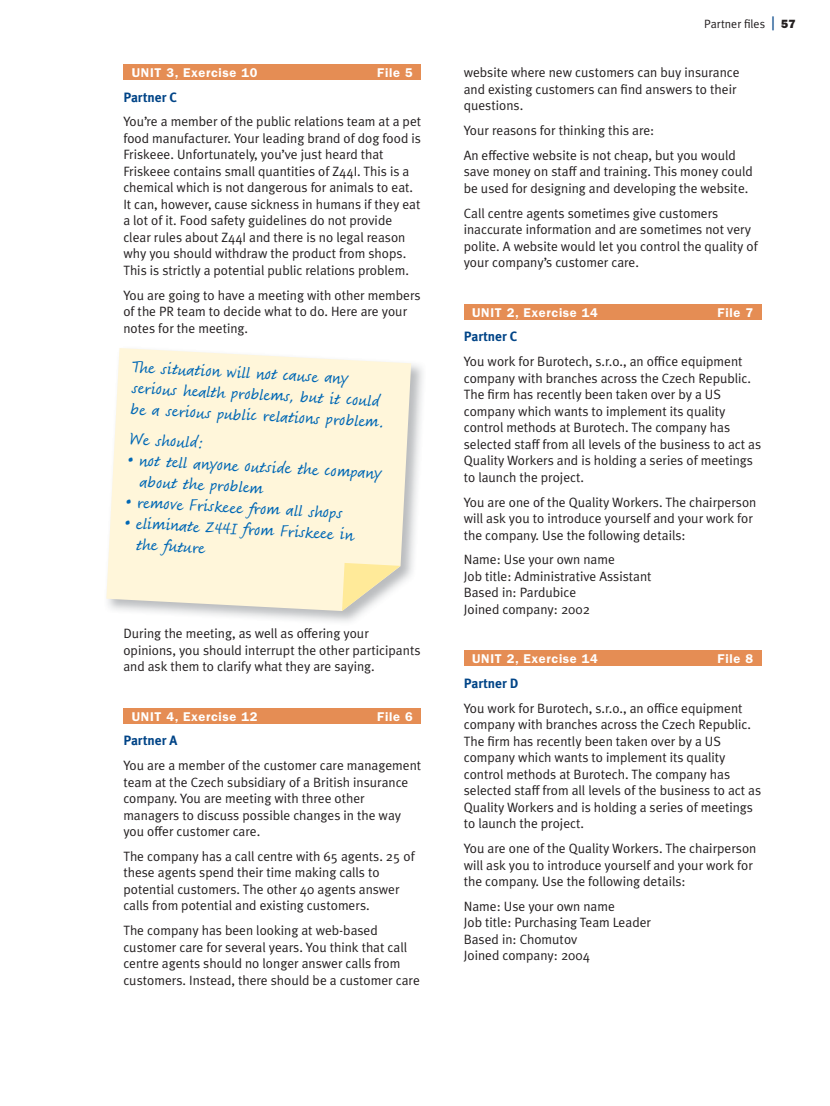
<style>
.page{position:relative;width:830px;height:1106px;background:#fff}
.page>*{position:absolute;margin:0;border:0;box-sizing:border-box;transform-origin:0 0}
.t1{font:18px/21px "Fineprint CV";color:#0068b5}
.t2{font:13.5px/16.5px "Meta Plus CV";color:#231f20}
.t3{font:13.5px "Meta Plus CV Bold";color:#004487}
.t4{font:600 12.75px "ITC Franklin Gothic Std";letter-spacing:.05em;color:#fff}
.t5{font:12px "Meta Plus CV";color:#231f20}
.s1{font-size:18px;color:#004487}
.s2{font-family:"ITC Franklin Gothic Std Hvy"}
</style>
<div class="page">
<div style="left:123px;top:64px;width:298px;height:15px;background:#e58d54"></div>
<div style="left:123px;top:708px;width:298px;height:15px;background:#e58d54"></div>
<div style="left:463px;top:304px;width:298px;height:15px;background:#e58d54"></div>
<div style="left:463px;top:651px;width:298px;height:15px;background:#e58d54"></div>
<svg style="left:106px;top:348px;width:305px;height:263px;background:#fdf5db"></svg>
<svg style="left:342px;top:563px;width:58px;height:48px"></svg>
<p class="t4" style="left:132px;top:65px;width:127px">UNIT 3, Exercise 10</p>
<p class="t4" style="left:377px;top:65px;width:37px">File 5</p>
<p class="t3" style="left:123px;top:92px;width:55px">Partner C</p>
<p class="t2" style="left:123px;top:114px;width:299px">You’re a member of the public relations team at a pet food manufacturer. Your leading brand of dog food is Friskeee. Unfortunately, you’ve just heard that Friskeee contains small quantities of Z44I. This is a chemical which is not dangerous for animals to eat.<br>It can, however, cause sickness in humans if they eat a lot of it. Food safety guidelines do not provide clear rules about Z44I and there is no legal reason why you should withdraw the product from shops.<br>This is strictly a potential public relations problem.</p>
<p class="t2" style="left:123px;top:288px;width:299px">You are going to have a meeting with other members of the PR team to decide what to do. Here are your notes for the meeting.</p>
<h1 class="t1" style="left:133px;top:357px;width:255px;rotate:3deg">The situation will not cause any serious health problems, but it could be a serious public relations problem.</h1>
<h1 class="t1" style="left:129px;top:429px;width:75px;rotate:3deg">We should:</h1>
<h1 class="t1" style="left:141px;top:451px;width:242px;text-indent:-13px;rotate:3deg">• not tell anyone outside the company about the problem</h1>
<h1 class="t1" style="left:126px;top:492px;width:218px;rotate:3deg">• remove Friskeee from all shops</h1>
<h1 class="t1" style="left:138px;top:514px;width:218px;text-indent:-13px;rotate:3deg">• eliminate Z44I from Friskeee in the future</h1>
<p class="t2" style="left:123px;top:626px;width:298px">During the meeting, as well as o≈ering your opinions, you should interrupt the other participants and ask them to clarify what they are saying.</p>
<p class="t4" style="left:132px;top:708px;width:127px">UNIT 4, Exercise 12</p>
<p class="t4" style="left:377px;top:708px;width:37px">File 6</p>
<p class="t3" style="left:123px;top:736px;width:55px">Partner A</p>
<p class="t2" style="left:123px;top:758px;width:299px">You are a member of the customer care management team at the Czech subsidiary of a British insurance company. You are meeting with three other managers to discuss possible changes in the way you o≈er customer care.</p>
<p class="t2" style="left:123px;top:849px;width:293px">The company has a call centre with 65 agents. 25 of these agents spend their time making calls to potential customers. The other 40 agents answer calls from potential and existing customers.</p>
<p class="t2" style="left:123px;top:923px;width:298px">The company has been looking at web-based customer care for several years. You think that call centre agents should no longer answer calls from customers. Instead, there should be a customer care</p>
<p class="t5" style="left:704px;top:19px;width:93px">Partner files <span class="s1">|</span> <span class="s2">57</span></p>
<p class="t2" style="left:463px;top:65px;width:277px">website where new customers can buy insurance and existing customers can find answers to their questions.</p>
<p class="t2" style="left:463px;top:119px;width:273px;line-height:24.8px">Your reasons for thinking this are:<br>An e≈ective website is not cheap, but you would</p>
<p class="t2" style="left:463px;top:164px;width:290px">save money on sta≈ and training. This money could be used for designing and developing the website.</p>
<p class="t2" style="left:463px;top:206px;width:295px">Call centre agents sometimes give customers inaccurate information and are sometimes not very polite. A website would let you control the quality of your company’s customer care.</p>
<p class="t4" style="left:472px;top:305px;width:127px">UNIT 2, Exercise 14</p>
<p class="t4" style="left:717px;top:305px;width:37px">File 7</p>
<p class="t3" style="left:463px;top:332px;width:55px">Partner C</p>
<p class="t2" style="left:463px;top:354px;width:299px">You work for Burotech, s.r.o., an office equipment company with branches across the Czech Republic.<br>The firm has recently been taken over by a US company which wants to implement its quality control methods at Burotech. The company has selected sta≈ from all levels of the business to act as Quality Workers and is holding a series of meetings to launch the project.</p>
<p class="t2" style="left:463px;top:494px;width:294px">You are one of the Quality Workers. The chairperson will ask you to introduce yourself and your work for the company. Use the following details:</p>
<p class="t2" style="left:463px;top:552px;width:189px">Name: Use your own name<br>Job title: Administrative Assistant<br>Based in: Pardubice<br>Joined company: 2002</p>
<p class="t4" style="left:472px;top:651px;width:127px">UNIT 2, Exercise 14</p>
<p class="t4" style="left:717px;top:651px;width:37px">File 8</p>
<p class="t3" style="left:463px;top:678px;width:56px">Partner D</p>
<p class="t2" style="left:463px;top:701px;width:299px">You work for Burotech, s.r.o., an office equipment company with branches across the Czech Republic.<br>The firm has recently been taken over by a US company which wants to implement its quality control methods at Burotech. The company has selected sta≈ from all levels of the business to act as Quality Workers and is holding a series of meetings to launch the project.</p>
<p class="t2" style="left:463px;top:841px;width:294px">You are one of the Quality Workers. The chairperson will ask you to introduce yourself and your work for the company. Use the following details:</p>
<p class="t2" style="left:463px;top:899px;width:189px">Name: Use your own name<br>Job title: Purchasing Team Leader<br>Based in: Chomutov<br>Joined company: 2004</p>
</div>
